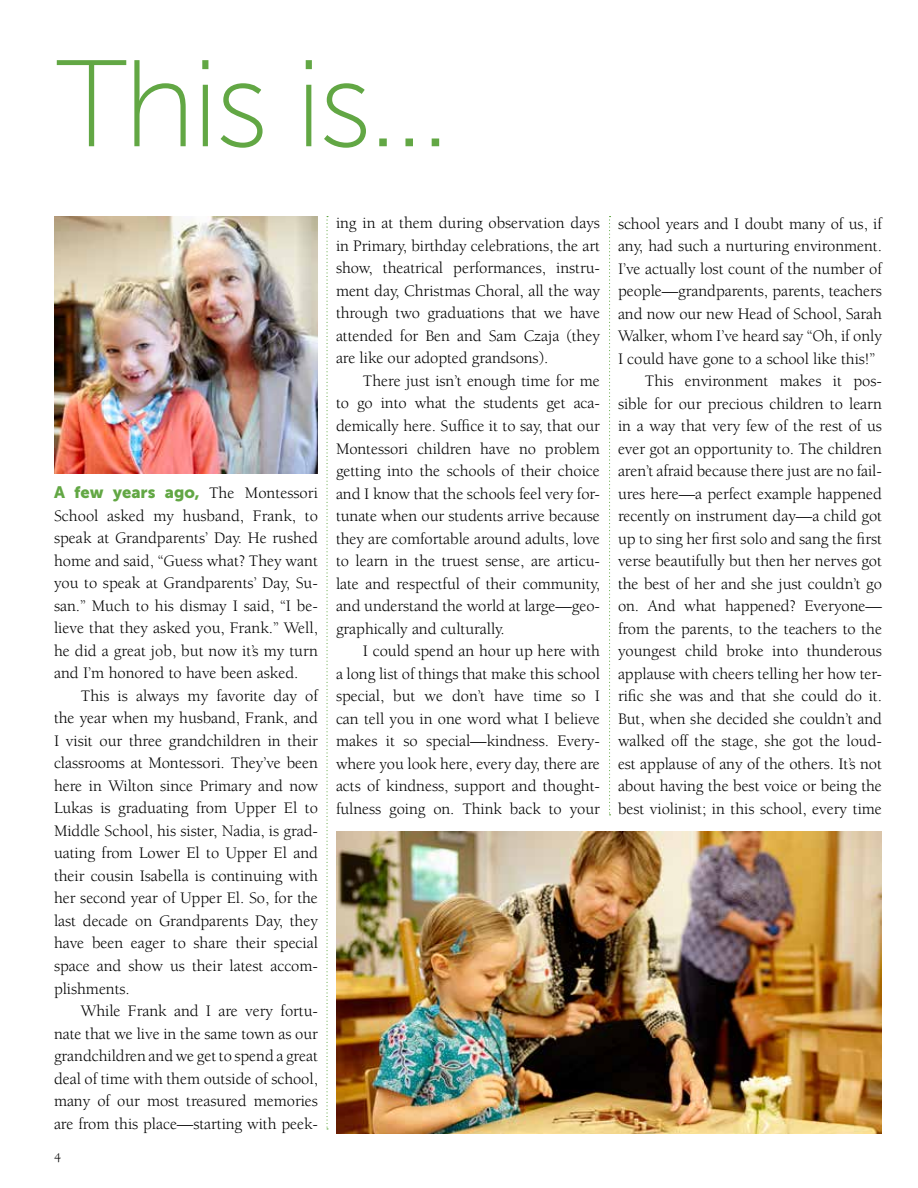
<style>
.page{position:relative;width:918px;height:1188px;background:#fff}
.page>*{position:absolute;margin:0;border:0;box-sizing:border-box;transform-origin:0 0}
.t1{font:123px "Museo Sans 100";letter-spacing:-.03em;color:#62a744}
.t2{font:16.5px/22.5px "Berkeley";letter-spacing:-.005em;color:#000;text-align:justify}
.t3{font:16.5px "Museo Sans 900";color:#62a744}
.t4{font:13.5px "Berkeley";color:#000}
.s1{font-family:"Berkeley";color:#000}
</style>
<div class="page">
<svg style="left:326px;top:216px;width:2px;height:914px"></svg>
<svg style="left:609px;top:216px;width:2px;height:599px"></svg>
<img style="left:336px;top:832px;width:546px;height:302px">
<img style="left:54px;top:216px;width:264px;height:258px">
<h1 class="t1" style="left:56px;top:39px;width:396px">This is…</h1>
<p class="t3" style="left:54px;top:483px;width:265px">A few years ago, <span class="s1">The Montessori</span></p>
<p class="t2" style="left:54px;top:505px;width:266px">School asked my husband, Frank, to speak at Grandparents’ Day. He rushed home and said, “Guess what? They want you to speak at Grandparents’ Day, Su&shy;san.” Much to his dismay I said, “I be&shy;lieve that they asked you, Frank.” Well, he did a great job, but now it’s my turn and I’m honored to have been asked.</p>
<p class="t2" style="left:54px;top:685px;width:266px;text-indent:27px">This is always my favorite day of the year when my husband, Frank, and I visit our three grandchildren in their classrooms at Montessori. They’ve been here in Wilton since Primary and now Lukas is graduating from Upper El to Middle School, his sister, Nadia, is grad&shy;uating from Lower El to Upper El and their cousin Isabella is continuing with her second year of Upper El. So, for the last decade on Grandparents Day, they have been eager to share their special space and show us their latest accom&shy;plishments.</p>
<p class="t2" style="left:54px;top:1000px;width:266px;text-indent:27px">While Frank and I are very fortu&shy;nate that we live in the same town as our grandchildren and we get to spend a great deal of time with them outside of school, many of our most treasured memories are from this place—starting with peek-</p>
<p class="t4" style="left:54px;top:1151px;width:9px">4</p>
<p class="t2" style="left:336px;top:212px;width:266px">ing in at them during observation days in Primary, birthday celebrations, the art show, theatrical performances, instru&shy;ment day, Christmas Choral, all the way through two graduations that we have attended for Ben and Sam Czaja (they are like our adopted grandsons).</p>
<p class="t2" style="left:336px;top:370px;width:266px;text-indent:27px">There just isn’t enough time for me to go into what the students get aca&shy;demically here. Suffice it to say, that our Montessori children have no problem getting into the schools of their choice and I know that the schools feel very for&shy;tunate when our students arrive because they are comfortable around adults, love to learn in the truest sense, are articu&shy;late and respectful of their community, and understand the world at large—geo&shy;graphically and culturally.</p>
<p class="t2" style="left:336px;top:640px;width:266px;text-indent:27px">I could spend an hour up here with a long list of things that make this school special, but we don’t have time so I can tell you in one word what I believe makes it so special—kindness. Every&shy;where you look here, every day, there are acts of kindness, support and thought&shy;fulness going on. Think back to your</p>
<p class="t2" style="left:618px;top:213px;width:266px">school years and I doubt many of us, if</p>
<p class="t2" style="left:618px;top:235px;width:265px">any, had such a nurturing environment.</p>
<p class="t2" style="left:618px;top:258px;width:265px">I’ve actually lost count of the number of</p>
<p class="t2" style="left:618px;top:280px;width:266px">people—grandparents, parents, teachers</p>
<p class="t2" style="left:618px;top:303px;width:266px">and now our new Head of School, Sarah</p>
<p class="t2" style="left:618px;top:325px;width:266px">Walker, whom I’ve heard say “Oh, if only</p>
<p class="t2" style="left:618px;top:348px;width:259px">I could have gone to a school like this!”</p>
<p class="t2" style="left:645px;top:370px;width:239px">This environment makes it pos-</p>
<p class="t2" style="left:618px;top:393px;width:266px">sible for our precious children to learn</p>
<p class="t2" style="left:618px;top:415px;width:266px">in a way that very few of the rest of us</p>
<p class="t2" style="left:618px;top:438px;width:266px">ever got an opportunity to. The children</p>
<p class="t2" style="left:618px;top:460px;width:266px">aren’t afraid because there just are no fail-</p>
<p class="t2" style="left:618px;top:483px;width:266px">ures here—a perfect example happened</p>
<p class="t2" style="left:618px;top:505px;width:266px">recently on instrument day—a child got</p>
<p class="t2" style="left:618px;top:528px;width:265px">up to sing her first solo and sang the first</p>
<p class="t2" style="left:618px;top:550px;width:265px">verse beautifully but then her nerves got</p>
<p class="t2" style="left:618px;top:573px;width:265px">the best of her and she just couldn’t go</p>
<p class="t2" style="left:618px;top:595px;width:265px">on. And what happened? Everyone—</p>
<p class="t2" style="left:618px;top:618px;width:266px">from the parents, to the teachers to the</p>
<p class="t2" style="left:618px;top:640px;width:266px">youngest child broke into thunderous</p>
<p class="t2" style="left:618px;top:663px;width:265px">applause with cheers telling her how ter-</p>
<p class="t2" style="left:618px;top:685px;width:265px">rific she was and that she could do it.</p>
<p class="t2" style="left:618px;top:708px;width:265px">But, when she decided she couldn’t and</p>
<p class="t2" style="left:618px;top:730px;width:265px">walked off the stage, she got the loud-</p>
<p class="t2" style="left:618px;top:753px;width:265px">est applause of any of the others. It’s not</p>
<p class="t2" style="left:618px;top:775px;width:266px">about having the best voice or being the</p>
<p class="t2" style="left:618px;top:798px;width:265px">best violinist; in this school, every time</p>
</div>
